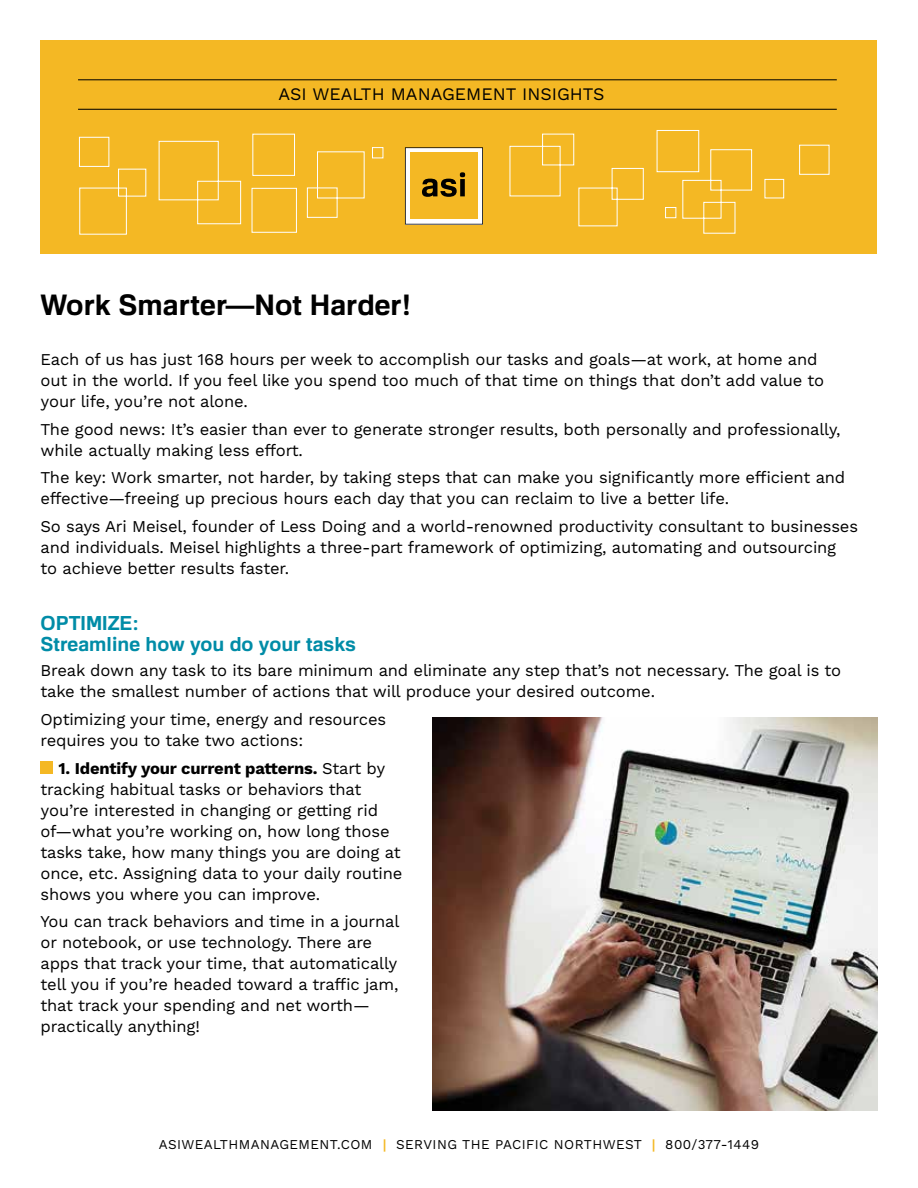
<style>
.page{position:relative;width:918px;height:1188px;background:#fff}
.page>*{position:absolute;margin:0;border:0;box-sizing:border-box;transform-origin:0 0}
.t1{font:700 28.5px "Familiar Pro";color:#000}
.t2{font:700 19.5px/21px "Familiar Pro";color:#008ca7}
.t3{font:17.55px "Work Sans";color:#000}
.t4{font:16.5px/21px "Work Sans";letter-spacing:-.01em;color:#000}
.t5{font:13.5px "Work Sans";letter-spacing:.03em;color:#000}
.s1{font-weight:700}
.s2{font-family:"Familiar Pro";font-weight:700;color:#f4b824}
</style>
<div class="page">
<div style="left:40px;top:40px;width:837px;height:214px;background:#f4b824"></div>
<svg style="left:78px;top:130px;width:752px;height:105px"></svg>
<hr style="left:78px;top:109px;width:759px;height:1px;background:#000">
<hr style="left:78px;top:79px;width:759px;height:1px;background:#000">
<svg style="left:405px;top:147px;width:78px;height:78px"></svg>
<img style="left:432px;top:717px;width:446px;height:393px">
<div style="left:40px;top:761px;width:13px;height:13px;background:#f4b824"></div>
<p class="t3" style="left:279px;top:84px;width:327px">ASI WEALTH MANAGEMENT INSIGHTS</p>
<h1 class="t1" style="left:40px;top:288px;width:372px">Work Smarter—Not Harder!</h1>
<p class="t4" style="left:40px;top:349px;width:785px">Each of us has just 168 hours per week to accomplish our tasks and goals—at work, at home and out in the world. If you feel like you spend too much of that time on things that don’t add value to your life, you’re not alone.</p>
<p class="t4" style="left:40px;top:419px;width:802px">The good news: It’s easier than ever to generate stronger results, both personally and professionally, while actually making less effort.</p>
<p class="t4" style="left:40px;top:468px;width:806px">The key: Work smarter, not harder, by taking steps that can make you significantly more efficient and effective—freeing up precious hours each day that you can reclaim to live a better life.</p>
<p class="t4" style="left:40px;top:517px;width:819px">So says Ari Meisel, founder of Less Doing and a world-renowned productivity consultant to businesses and individuals. Meisel highlights a three-part framework of optimizing, automating and outsourcing<br>to achieve better results faster.</p>
<p class="t2" style="left:40px;top:612px;width:317px">OPTIMIZE:<br>Streamline how you do your tasks</p>
<p class="t4" style="left:40px;top:661px;width:802px">Break down any task to its bare minimum and eliminate any step that’s not necessary. The goal is to take the smallest number of actions that will produce your desired outcome.</p>
<p class="t4" style="left:40px;top:709px;width:347px">Optimizing your time, energy and resources requires you to take two actions:</p>
<p class="t4" style="left:40px;top:758px;width:364px;text-indent:18px"><span class="s1">1. Identify your current patterns.</span> Start by tracking habitual tasks or behaviors that you’re interested in changing or getting rid of—what you’re working on, how long those tasks take, how many things you are doing at once, etc. Assigning data to your daily routine shows you where you can improve.</p>
<p class="t4" style="left:40px;top:912px;width:360px">You can track behaviors and time in a journal or notebook, or use technology. There are apps that track your time, that automatically tell you if you’re headed toward a traffic jam, that track your spending and net worth— practically anything!</p>
<p class="t5" style="left:159px;top:1137px;width:602px">ASIWEALTHMANAGEMENT.COM <span class="s2">|</span> SERVING THE PACIFIC NORTHWEST <span class="s2">|</span> 800/377-1449</p>
</div>
